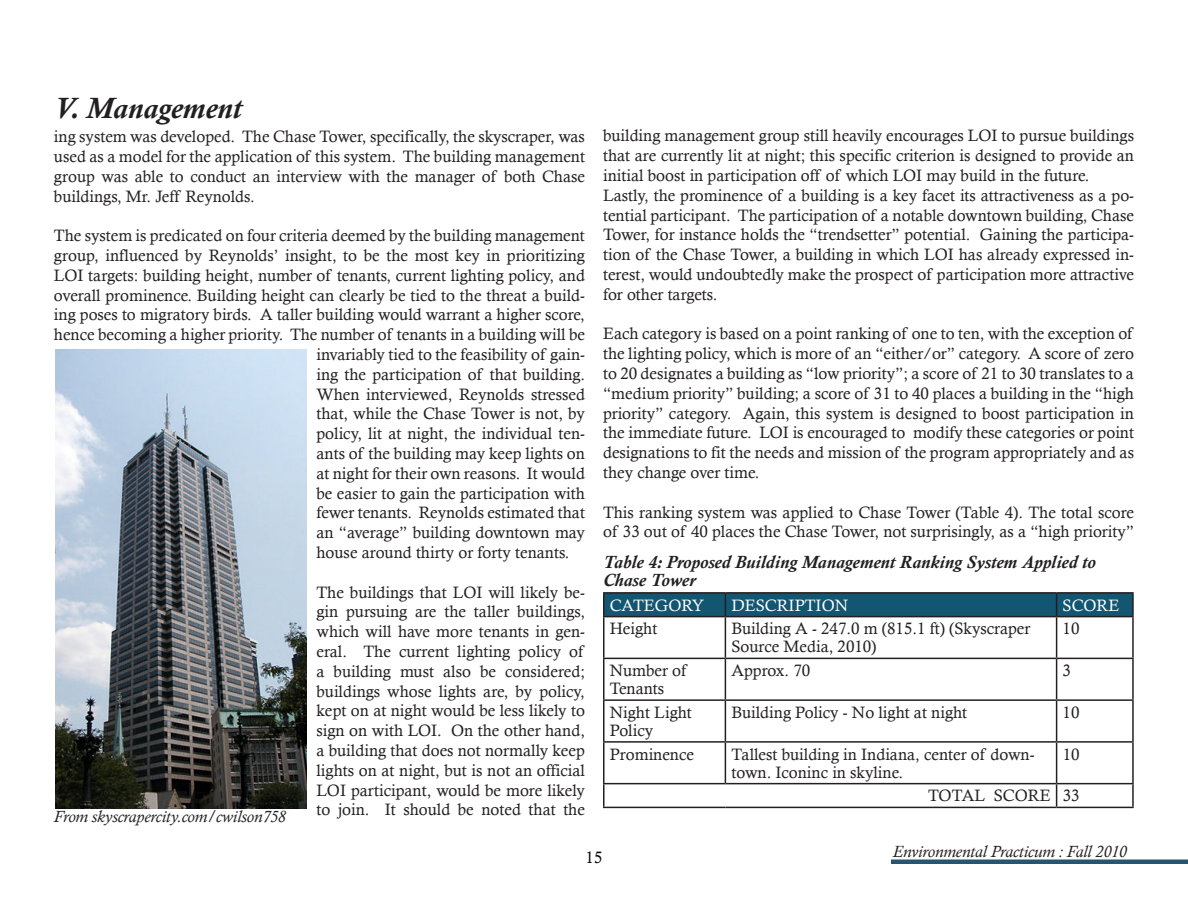
<style>
.page{position:relative;width:1188px;height:918px;background:#fff}
.page>*{position:absolute;margin:0;border:0;box-sizing:border-box;transform-origin:0 0}
.t1{font:italic 700 30px "Calisto";color:#231f20}
.t2{font:italic 700 18px/18px "Calisto";color:#231f20}
.t3{font:16.5px/19.8px "Calisto";color:#231f20}
.t4{font:italic 16.5px "Calisto";color:#231f20}
.t5{font:16.5px "Calisto";color:#fff}
.t6{font:16.5px "Calisto";color:#0a0a0a}
</style>
<div class="page">
<hr style="left:891px;top:860px;width:297px;height:4px;background:#265571">
<img style="left:56px;top:349px;width:251px;height:459px">
<hr style="left:603px;top:592px;width:122px;height:2px;background:#231f20">
<hr style="left:725px;top:592px;width:332px;height:2px;background:#231f20">
<hr style="left:1057px;top:592px;width:77px;height:2px;background:#231f20">
<svg style="left:603px;top:593px;width:530px;height:23px;background:#12536e"></svg>
<hr style="left:1132px;top:594px;width:2px;height:22px;background:#231f20">
<hr style="left:603px;top:616px;width:122px;height:1px;background:#231f20">
<hr style="left:603px;top:617px;width:1px;height:41px;background:#231f20">
<hr style="left:725px;top:616px;width:332px;height:1px;background:#231f20">
<hr style="left:725px;top:617px;width:1px;height:41px;background:#231f20">
<hr style="left:1057px;top:616px;width:77px;height:1px;background:#231f20">
<hr style="left:1056px;top:617px;width:1px;height:41px;background:#231f20">
<hr style="left:1132px;top:617px;width:2px;height:41px;background:#231f20">
<hr style="left:603px;top:658px;width:122px;height:1px;background:#231f20">
<hr style="left:603px;top:659px;width:1px;height:40px;background:#231f20">
<hr style="left:725px;top:658px;width:332px;height:1px;background:#231f20">
<hr style="left:725px;top:659px;width:1px;height:40px;background:#231f20">
<hr style="left:1057px;top:658px;width:77px;height:1px;background:#231f20">
<hr style="left:1056px;top:659px;width:1px;height:40px;background:#231f20">
<hr style="left:1132px;top:659px;width:2px;height:40px;background:#231f20">
<hr style="left:603px;top:699px;width:122px;height:2px;background:#231f20">
<hr style="left:603px;top:701px;width:1px;height:40px;background:#231f20">
<hr style="left:725px;top:699px;width:332px;height:2px;background:#231f20">
<hr style="left:725px;top:701px;width:1px;height:40px;background:#231f20">
<hr style="left:1057px;top:699px;width:77px;height:2px;background:#231f20">
<hr style="left:1056px;top:701px;width:1px;height:40px;background:#231f20">
<hr style="left:1132px;top:701px;width:2px;height:40px;background:#231f20">
<hr style="left:603px;top:741px;width:122px;height:2px;background:#231f20">
<hr style="left:603px;top:743px;width:1px;height:40px;background:#231f20">
<hr style="left:725px;top:741px;width:332px;height:2px;background:#231f20">
<hr style="left:725px;top:743px;width:1px;height:40px;background:#231f20">
<hr style="left:1057px;top:741px;width:77px;height:2px;background:#231f20">
<hr style="left:1056px;top:743px;width:1px;height:40px;background:#231f20">
<hr style="left:1132px;top:743px;width:2px;height:40px;background:#231f20">
<hr style="left:603px;top:783px;width:122px;height:1px;background:#231f20">
<svg style="left:603px;top:784px;width:1px;height:23px"></svg>
<hr style="left:725px;top:783px;width:332px;height:1px;background:#231f20">
<hr style="left:1057px;top:783px;width:77px;height:1px;background:#231f20">
<svg style="left:1056px;top:784px;width:1px;height:23px"></svg>
<hr style="left:1132px;top:784px;width:2px;height:23px;background:#231f20">
<hr style="left:603px;top:807px;width:122px;height:1px;background:#231f20">
<hr style="left:725px;top:807px;width:332px;height:1px;background:#231f20">
<hr style="left:1057px;top:807px;width:77px;height:1px;background:#231f20">
<h1 class="t1" style="left:54px;top:91px;width:189px">V. Management</h1>
<p class="t3" style="left:54px;top:127px;width:533px;text-align:justify">ing system was developed. The Chase Tower, specifically, the skyscraper, was used as a model for the application of this system. The building management group was able to conduct an interview with the manager of both Chase buildings, Mr. Jeff Reynolds.</p>
<p class="t3" style="left:54px;top:226px;width:532px">The system is predicated on four criteria deemed by the building management</p>
<p class="t3" style="left:54px;top:245px;width:532px">group, influenced by Reynolds’ insight, to be the most key in prioritizing</p>
<p class="t3" style="left:54px;top:265px;width:532px">LOI targets: building height, number of tenants, current lighting policy, and</p>
<p class="t3" style="left:54px;top:285px;width:533px">overall prominence. Building height can clearly be tied to the threat a build-</p>
<p class="t3" style="left:54px;top:305px;width:532px">ing poses to migratory birds. A taller building would warrant a higher score,</p>
<p class="t3" style="left:54px;top:325px;width:533px">hence becoming a higher priority. The number of tenants in a building will be</p>
<p class="t3" style="left:316px;top:344px;width:270px">invariably tied to the feasibility of gain-</p>
<p class="t3" style="left:316px;top:364px;width:270px">ing the participation of that building.</p>
<p class="t3" style="left:316px;top:384px;width:270px">When interviewed, Reynolds stressed</p>
<p class="t3" style="left:316px;top:404px;width:270px">that, while the Chase Tower is not, by</p>
<p class="t3" style="left:316px;top:424px;width:270px">policy, lit at night, the individual ten-</p>
<p class="t3" style="left:316px;top:443px;width:270px">ants of the building may keep lights on</p>
<p class="t3" style="left:316px;top:463px;width:270px">at night for their own reasons. It would</p>
<p class="t3" style="left:316px;top:483px;width:270px">be easier to gain the participation with</p>
<p class="t3" style="left:316px;top:503px;width:270px">fewer tenants. Reynolds estimated that</p>
<p class="t3" style="left:316px;top:523px;width:270px">an “average” building downtown may</p>
<p class="t3" style="left:316px;top:542px;width:255px">house around thirty or forty tenants.</p>
<p class="t3" style="left:316px;top:582px;width:270px;text-align:justify">The buildings that LOI will likely be&shy;gin pursuing are the taller buildings, which will have more tenants in gen&shy;eral. The current lighting policy of a building must also be considered; buildings whose lights are, by policy, kept on at night would be less likely to sign on with LOI. On the other hand, a building that does not normally keep lights on at night, but is not an official LOI participant, would be more likely to join. It should be noted that the</p>
<p class="t4" style="left:54px;top:807px;width:233px">From skyscrapercity.com/cwilson758</p>
<p class="t3" style="left:603px;top:126px;width:533px">building management group still heavily encourages LOI to pursue buildings that are currently lit at night; this specific criterion is designed to provide an initial boost in participation off of which LOI may build in the future.<br>Lastly, the prominence of a building is a key facet its attractiveness as a po&shy;tential participant. The participation of a notable downtown building, Chase Tower, for instance holds the “trendsetter” potential. Gaining the participa&shy;tion of the Chase Tower, a building in which LOI has already expressed in&shy;terest, would undoubtedly make the prospect of participation more attractive for other targets.</p>
<p class="t3" style="left:603px;top:324px;width:533px;text-align:justify">Each category is based on a point ranking of one to ten, with the exception of the lighting policy, which is more of an “either/or” category. A score of zero to 20 designates a building as “low priority”; a score of 21 to 30 translates to a “medium priority” building; a score of 31 to 40 places a building in the “high priority” category. Again, this system is designed to boost participation in the immediate future. LOI is encouraged to modify these categories or point designations to fit the needs and mission of the program appropriately and as they change over time.</p>
<p class="t3" style="left:603px;top:502px;width:533px">This ranking system was applied to Chase Tower (Table 4). The total score of 33 out of 40 places the Chase Tower, not surprisingly, as a “high priority”</p>
<p class="t2" style="left:603px;top:553px;width:494px">Table 4: Proposed Building Management Ranking System Applied to<br>Chase Tower</p>
<p class="t5" style="left:610px;top:595px;width:96px">CATEGORY</p>
<p class="t5" style="left:731px;top:595px;width:118px">DESCRIPTION</p>
<p class="t5" style="left:1063px;top:595px;width:58px">SCORE</p>
<p class="t3" style="left:610px;top:619px;width:49px">Height</p>
<p class="t3" style="left:731px;top:620px;width:300px;line-height:18px">Building A - 247.0 m (815.1 ft) (Skyscraper<br>Source Media, 2010)</p>
<p class="t3" style="left:1063px;top:619px;width:18px">10</p>
<p class="t3" style="left:610px;top:661px;width:78px;line-height:18px">Number of<br>Tenants</p>
<p class="t3" style="left:731px;top:660px;width:80px">Approx. 70</p>
<p class="t3" style="left:1063px;top:660px;width:10px">3</p>
<p class="t3" style="left:610px;top:703px;width:84px;line-height:18px">Night Light<br>Policy</p>
<p class="t3" style="left:731px;top:702px;width:237px">Building Policy - No light at night</p>
<p class="t3" style="left:1063px;top:702px;width:18px">10</p>
<p class="t3" style="left:610px;top:744px;width:86px">Prominence</p>
<p class="t3" style="left:731px;top:745px;width:305px;line-height:18px">Tallest building in Indiana, center of down&shy;town. Iconinc in skyline.</p>
<p class="t3" style="left:1063px;top:744px;width:18px">10</p>
<p class="t3" style="left:928px;top:786px;width:153px">TOTAL SCORE 33</p>
<p class="t6" style="left:586px;top:848px;width:18px">15</p>
<p class="t4" style="left:893px;top:842px;width:235px">Environmental Practicum : Fall 2010</p>
</div>
